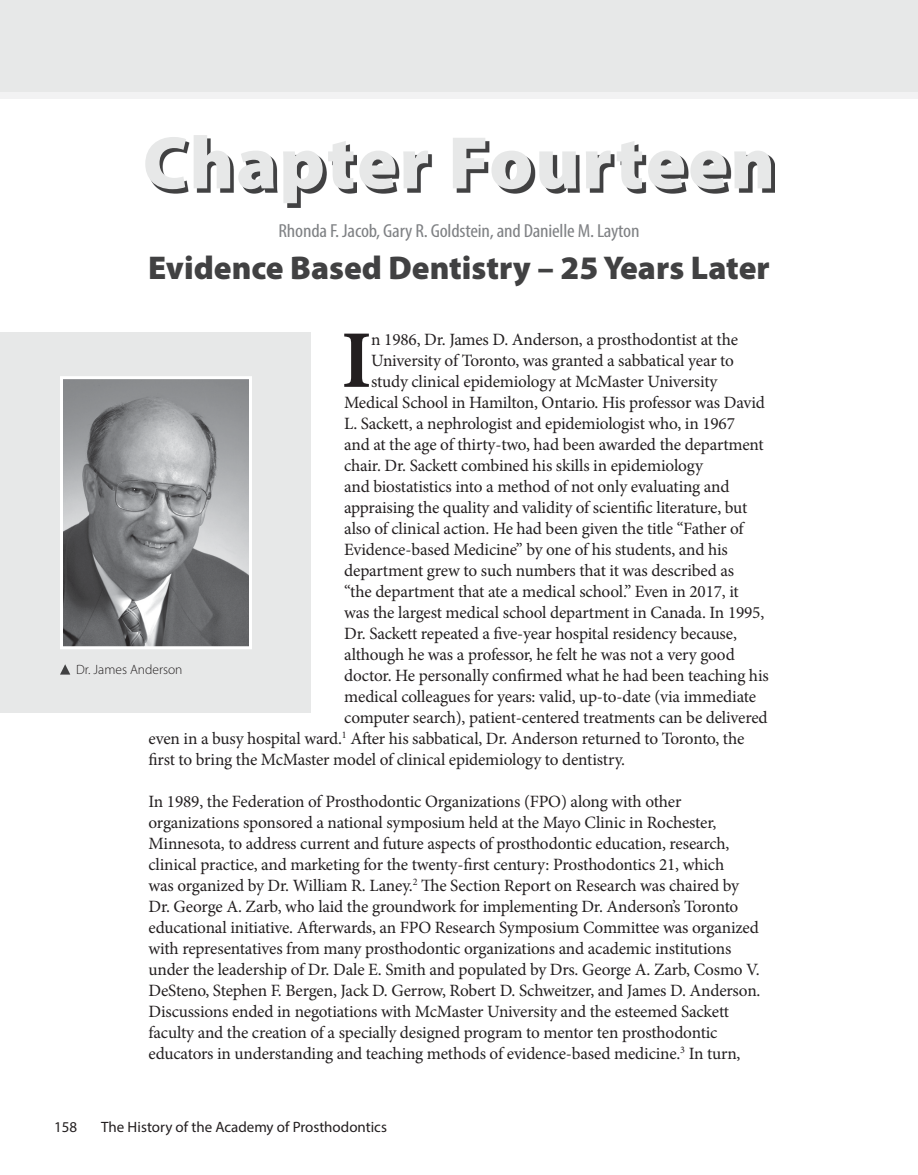
<style>
.page{position:relative;width:918px;height:1175px;background:#fff}
.page>*{position:absolute;margin:0;border:0;box-sizing:border-box;transform-origin:0 0}
.t1{font:700 81.9px "Minion Pro";color:#231f20}
.t2{font:900 75px "Myriad Pro";letter-spacing:.025em;color:#e7e8e8}
.t3{font:900 33px "Myriad Pro";color:#414142}
.t4{font:condensed 18.9px "Myriad Pro";letter-spacing:-.01em;color:#808285;scale:1.11 1}
.t5{font:17.25px/21px "Minion Pro";letter-spacing:-.01em;color:#231f20}
.t6{font:15px "Myriad Pro";color:#231f20}
.t7{font:300 13.5px "Myriad Pro";color:#231f20}
</style>
<div class="page">
<div style="left:0;top:332px;width:310px;height:381px;background:#e7e8e8"></div>
<img style="left:149px;top:139px;width:626px;height:68px">
<div style="left:0;top:0;width:918px;height:99px;background:#f2f2f3"></div>
<div style="left:0;top:0;width:918px;height:91px;background:#e7e8e8"></div>
<img style="left:64px;top:380px;width:184px;height:265px">
<div style="left:60px;top:376px;width:192px;height:273px;border:3px solid #fff"></div>
<svg style="left:60px;top:664px;width:10px;height:10px"></svg>
<h2 class="t2" style="left:143px;top:113px;width:634px">Chapter Fourteen</h2>
<p class="t4" style="left:278px;top:220px;width:327px">Rhonda F. Jacob, Gary R. Goldstein, and Danielle M. Layton</p>
<h3 class="t3" style="left:148px;top:246px;width:623px">Evidence Based Dentistry – 25 Years Later</h3>
<h1 class="t1" style="left:341px;top:303px;width:32px">I</h1>
<p class="t5" style="left:371px;top:329px;width:368px">n 1986, Dr. James D. Anderson, a prosthodontist at the</p>
<p class="t5" style="left:371px;top:350px;width:364px">University of Toronto, was granted a sabbatical year to</p>
<p class="t5" style="left:371px;top:371px;width:348px">study clinical epidemiology at McMaster University</p>
<p class="t5" style="left:344px;top:392px;width:422px">Medical School in Hamilton, Ontario. His professor was David</p>
<p class="t5" style="left:344px;top:413px;width:392px">L. Sackett, a nephrologist and epidemiologist who, in 1967</p>
<p class="t5" style="left:344px;top:434px;width:421px">and at the age of thirty-two, had been awarded the department</p>
<p class="t5" style="left:344px;top:455px;width:360px">chair. Dr. Sackett combined his skills in epidemiology</p>
<p class="t5" style="left:344px;top:476px;width:387px">and biostatistics into a method of not only evaluating and</p>
<p class="t5" style="left:344px;top:497px;width:405px">appraising the quality and validity of scientific literature, but</p>
<p class="t5" style="left:344px;top:518px;width:401px">also of clinical action. He had been given the title “Father of</p>
<p class="t5" style="left:344px;top:539px;width:385px">Evidence-based Medicine” by one of his students, and his</p>
<p class="t5" style="left:344px;top:560px;width:391px">department grew to such numbers that it was described as</p>
<p class="t5" style="left:344px;top:581px;width:396px">“the department that ate a medical school.” Even in 2017, it</p>
<p class="t5" style="left:344px;top:602px;width:422px">was the largest medical school department in Canada. In 1995,</p>
<p class="t5" style="left:344px;top:623px;width:394px">Dr. Sackett repeated a five-year hospital residency because,</p>
<p class="t5" style="left:344px;top:644px;width:392px">although he was a professor, he felt he was not a very good</p>
<p class="t5" style="left:344px;top:665px;width:426px">doctor. He personally confirmed what he had been teaching his</p>
<p class="t5" style="left:344px;top:686px;width:413px">medical colleagues for years: valid, up-to-date (via immediate</p>
<p class="t5" style="left:344px;top:707px;width:425px">computer search), patient-centered treatments can be delivered</p>
<p class="t5" style="left:148px;top:728px;width:597px">even in a busy hospital ward.<sup>1</sup> After his sabbatical, Dr. Anderson returned to Toronto, the</p>
<p class="t5" style="left:148px;top:749px;width:478px">first to bring the McMaster model of clinical epidemiology to dentistry.</p>
<p class="t5" style="left:148px;top:791px;width:614px">In 1989, the Federation of Prosthodontic Organizations (FPO) along with other organizations sponsored a national symposium held at the Mayo Clinic in Rochester, Minnesota, to address current and future aspects of prosthodontic education, research, clinical practice, and marketing for the twenty-first century: Prosthodontics 21, which<br>was organized by Dr. William R. Laney.<sup>2</sup> The Section Report on Research was chaired by Dr. George A. Zarb, who laid the groundwork for implementing Dr. Anderson’s Toronto educational initiative. Afterwards, an FPO Research Symposium Committee was organized with representatives from many prosthodontic organizations and academic institutions under the leadership of Dr. Dale E. Smith and populated by Drs. George A. Zarb, Cosmo V.<br>DeSteno, Stephen F. Bergen, Jack D. Gerrow, Robert D. Schweitzer, and James D. Anderson.<br>Discussions ended in negotiations with McMaster University and the esteemed Sackett faculty and the creation of a specially designed program to mentor ten prosthodontic educators in understanding and teaching methods of evidence-based medicine.<sup>3</sup> In turn,</p>
<p class="t7" style="left:76px;top:661px;width:108px">Dr. James Anderson</p>
<p class="t6" style="left:54px;top:1117px;width:25px">158</p>
<p class="t6" style="left:101px;top:1117px;width:287px">The History of the Academy of Prosthodontics</p>
</div>
